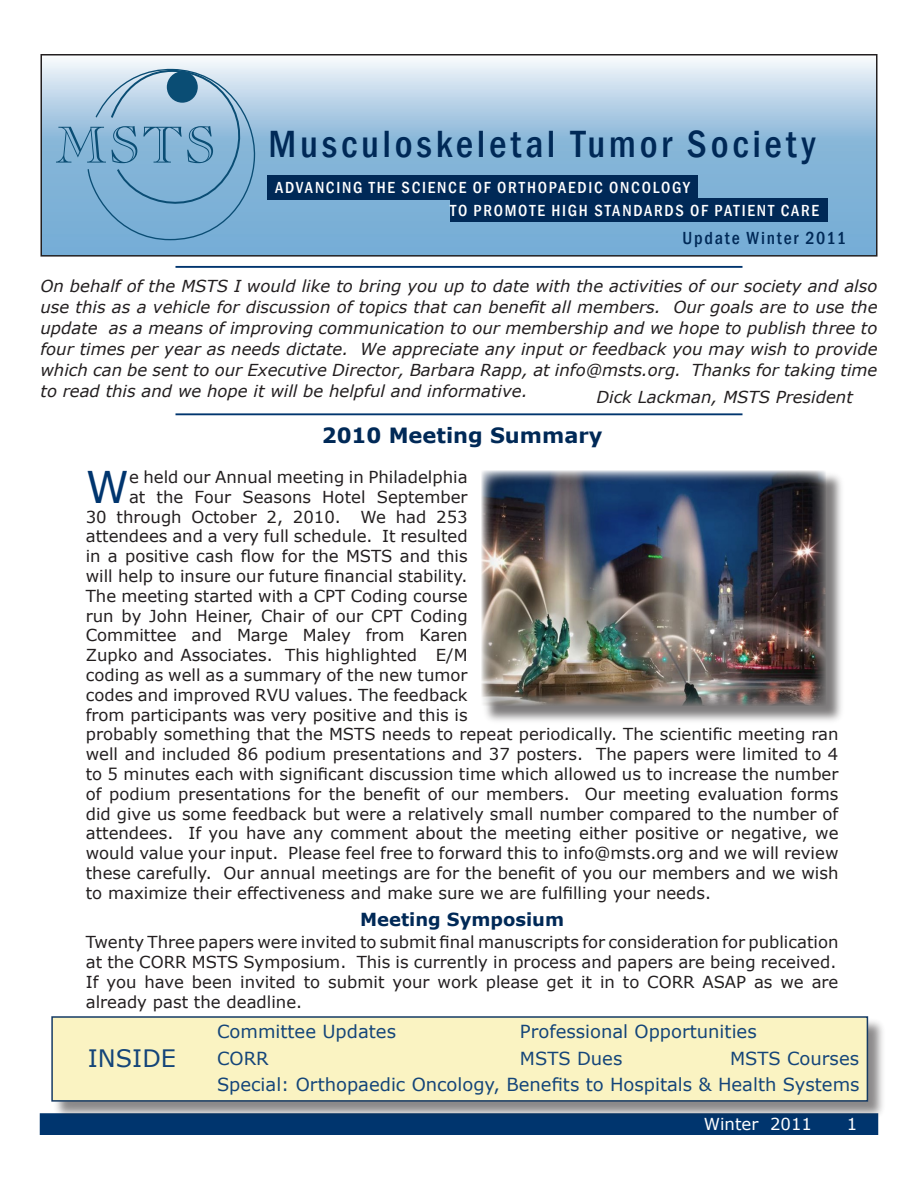
<style>
.page{position:relative;width:918px;height:1188px;background:#fff}
.page>*{position:absolute;margin:0;border:0;box-sizing:border-box;transform-origin:0 0}
.t1{font:43.65px "Verdana";color:#00356e}
.t2{font:500 condensed 39px "Franklin Gothic";letter-spacing:.095em;color:#002957}
.t3{font:24px "Verdana";color:#00356e}
.t4{font:700 21px "Verdana";color:#002957}
.t5{font:18px/26.8px "Verdana";color:#00356e;text-align:right}
.t6{font:700 18px "Verdana";color:#002957}
.t7{font:500 condensed 18px "Franklin Gothic";letter-spacing:.1em;color:#002957}
.t8{font:16.5px/19.8px "Verdana";color:#231f20}
.t9{font:italic 16.5px/21px "Verdana";color:#231f20;text-align:justify}
.t10{font:500 condensed 16.5px "Franklin Gothic";letter-spacing:.105em;color:#fff}
.t11{font:16.5px "Verdana";color:#fff}
.s1{font-family:"Caslon Openface BT";font-weight:400;font-stretch:normal;font-size:50.7px;color:#0a4d74}
</style>
<div class="page">
<div style="left:40px;top:1114px;width:838px;height:20px;background:#00356e"></div>
<div style="left:40px;top:1113px;width:838px;height:22px;border:2px solid #00356e"></div>
<hr style="left:176px;top:413px;width:566px;height:2px;background:#00356e">
<hr style="left:176px;top:266px;width:566px;height:2px;background:#00356e">
<div style="left:481px;top:470px;width:364px;height:255px;background:#231f20;opacity:.59"></div>
<img style="left:481px;top:470px;width:345px;height:236px">
<div style="left:51px;top:1016px;width:837px;height:105px;background:#231f20;opacity:.58"></div>
<div style="left:52px;top:1017px;width:815px;height:84px;background:#faf3bd"></div>
<div style="left:51px;top:1016px;width:817px;height:86px;border:2px solid #002957"></div>
<svg style="left:43px;top:60px;width:832px;height:194px;background:#9cc2df"></svg>
<div style="left:40px;top:54px;width:838px;height:203px;border:2px solid #231f20"></div>
<svg style="left:87px;top:69px;width:168px;height:171px;background:#8eb8d8"></svg>
<div style="left:167px;top:71px;width:31px;height:32px;background:#0a4d74;border-radius:50%"></div>
<div style="left:450px;top:198px;width:377px;height:24px;background:#002957"></div>
<div style="left:267px;top:176px;width:431px;height:24px;background:#002957"></div>
<h2 class="t2" style="left:55px;top:118px;width:762px"><span class="s1">MSTS</span> Musculoskeletal Tumor Society</h2>
<p class="t10" style="left:275px;top:177px;width:416px">ADVANCING THE SCIENCE OF ORTHOPAEDIC ONCOLOGY</p>
<p class="t7" style="left:682px;top:227px;width:165px">Update Winter 2011</p>
<p class="t10" style="left:450px;top:199px;width:371px">TO PROMOTE HIGH STANDARDS OF PATIENT CARE</p>
<p class="t9" style="left:40px;top:275px;width:839px">On behalf of the MSTS I would like to bring you up to date with the activities of our society and also use this as a vehicle for discussion of topics that can benefit all members. Our goals are to use the update as a means of improving communication to our membership and we hope to publish three to four times per year as needs dictate. We appreciate any input or feedback you may wish to provide which can be sent to our Executive Director, Barbara Rapp, at info@msts.org. Thanks for taking time to read this and we hope it will be helpful and informative.</p>
<p class="t9" style="left:597px;top:386px;width:258px">Dick Lackman, MSTS President</p>
<p class="t4" style="left:322px;top:422px;width:282px">2010 Meeting Summary</p>
<h1 class="t1" style="left:86px;top:459px;width:45px">W</h1>
<p class="t8" style="left:129px;top:467px;width:340px">e held our Annual meeting in Philadelphia</p>
<p class="t8" style="left:129px;top:486px;width:340px">at the Four Seasons Hotel September</p>
<p class="t8" style="left:86px;top:506px;width:383px">30 through October 2, 2010. We had 253</p>
<p class="t8" style="left:86px;top:526px;width:383px">attendees and a very full schedule. It resulted</p>
<p class="t8" style="left:86px;top:546px;width:383px">in a positive cash flow for the MSTS and this</p>
<p class="t8" style="left:86px;top:566px;width:383px">will help to insure our future financial stability.</p>
<p class="t8" style="left:86px;top:585px;width:383px">The meeting started with a CPT Coding course</p>
<p class="t8" style="left:86px;top:605px;width:383px">run by John Heiner, Chair of our CPT Coding</p>
<p class="t8" style="left:86px;top:625px;width:383px">Committee and Marge Maley from Karen</p>
<p class="t8" style="left:86px;top:645px;width:383px">Zupko and Associates. This highlighted E/M</p>
<p class="t8" style="left:86px;top:665px;width:383px">coding as well as a summary of the new tumor</p>
<p class="t8" style="left:86px;top:684px;width:383px">codes and improved RVU values. The feedback</p>
<p class="t8" style="left:86px;top:704px;width:383px">from participants was very positive and this is</p>
<p class="t8" style="left:86px;top:724px;width:754px">probably something that the MSTS needs to repeat periodically. The scientific meeting ran</p>
<p class="t8" style="left:86px;top:744px;width:754px">well and included 86 podium presentations and 37 posters. The papers were limited to 4</p>
<p class="t8" style="left:86px;top:764px;width:754px">to 5 minutes each with significant discussion time which allowed us to increase the number</p>
<p class="t8" style="left:86px;top:783px;width:754px">of podium presentations for the benefit of our members. Our meeting evaluation forms</p>
<p class="t8" style="left:86px;top:803px;width:754px">did give us some feedback but were a relatively small number compared to the number of</p>
<p class="t8" style="left:86px;top:823px;width:754px">attendees. If you have any comment about the meeting either positive or negative, we</p>
<p class="t8" style="left:86px;top:843px;width:754px">would value your input. Please feel free to forward this to info@msts.org and we will review</p>
<p class="t8" style="left:86px;top:863px;width:754px">these carefully. Our annual meetings are for the benefit of you our members and we wish</p>
<p class="t8" style="left:86px;top:882px;width:627px">to maximize their effectiveness and make sure we are fulfilling your needs.</p>
<p class="t6" style="left:360px;top:908px;width:206px">Meeting Symposium</p>
<p class="t8" style="left:86px;top:932px;width:754px">Twenty Three papers were invited to submit final manuscripts for consideration for publication at the CORR MSTS Symposium. This is currently in process and papers are being received.<br>If you have been invited to submit your work please get it in to CORR ASAP as we are already past the deadline.</p>
<h3 class="t3" style="left:88px;top:1043px;width:90px">INSIDE</h3>
<p class="t5" style="left:217px;top:1017px;width:181px">Committee Updates</p>
<p class="t5" style="left:520px;top:1017px;width:238px">Professional Opportunities</p>
<p class="t5" style="left:217px;top:1044px;width:53px">CORR</p>
<p class="t5" style="left:520px;top:1044px;width:104px">MSTS Dues</p>
<p class="t5" style="left:217px;top:1044px;width:644px">MSTS Courses<br>Special: Orthopaedic Oncology, Benefits to Hospitals &amp; Health Systems</p>
<p class="t11" style="left:704px;top:1114px;width:110px">Winter 2011</p>
<p class="t11" style="left:847px;top:1114px;width:12px">1</p>
</div>
